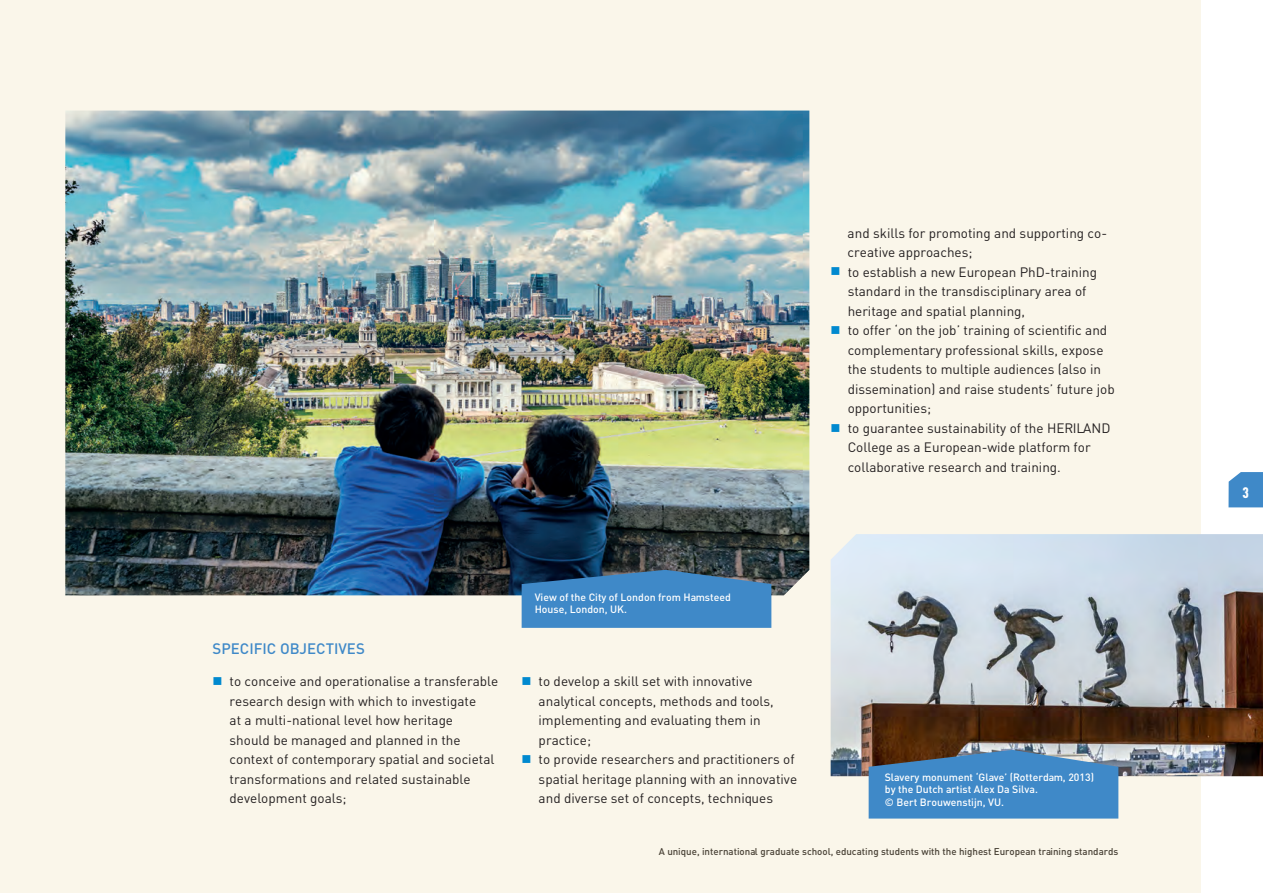
<style>
.page{position:relative;width:1263px;height:893px;background:#fff}
.page>*{position:absolute;margin:0;border:0;box-sizing:border-box;transform-origin:0 0}
.SubKoppen{font:500 15px "DIN Pro";color:#3f89c8}
.t1{font:900 condensed 15px "DIN Pro";color:#fff}
.Platte_tekst{font:13.5px/19.5px "DIN Pro";color:#231f20}
.Figuurbijschriften{font:500 10.5px/12.6px "DIN Pro";color:#fff}
.t2{font:500 9.75px "DIN Pro";color:#231f20}
.s1{color:#0089cf}
</style>
<div class="page">
<svg style="left:1228px;top:472px;width:35px;height:35px"></svg>
<div style="left:0;top:0;width:1201px;height:893px;background:#faf6ea"></div>
<img style="left:831px;top:534px;width:432px;height:242px">
<svg style="left:869px;top:750px;width:249px;height:69px;background:#4886bc"></svg>
<img style="left:65px;top:111px;width:744px;height:484px">
<svg style="left:522px;top:570px;width:249px;height:58px;background:#3c7fb8"></svg>
<p class="Platte_tekst" style="left:848px;top:222px;width:261px">and skills for promoting and supporting co&shy;creative approaches;</p>
<p class="Platte_tekst" style="left:848px;top:261px;width:251px;text-indent:-17px"><span class="s1">■</span> to establish a new European PhD-training standard in the transdisciplinary area of heritage and spatial planning,</p>
<p class="Platte_tekst" style="left:848px;top:319px;width:269px;text-indent:-17px"><span class="s1">■</span> to offer ‘on the job’ training of scientific and complementary professional skills, expose the students to multiple audiences (also in dissemination) and raise students’ future job opportunities;</p>
<p class="Platte_tekst" style="left:848px;top:417px;width:264px;text-indent:-17px"><span class="s1">■</span> to guarantee sustainability of the HERILAND<br>College as a European-wide platform for collaborative research and training.</p>
<p class="SubKoppen" style="left:213px;top:636px;width:154px">SPECIFIC OBJECTIVES</p>
<p class="Platte_tekst" style="left:230px;top:670px;width:270px;text-indent:-17px"><span class="s1">■</span> to conceive and operationalise a transferable research design with which to investigate<br>at a multi-national level how heritage<br>should be managed and planned in the context of contemporary spatial and societal transformations and related sustainable development goals;</p>
<p class="Figuurbijschriften" style="left:535px;top:589px;width:198px">View of the City of London from Hamsteed<br>House, London, UK.</p>
<p class="Platte_tekst" style="left:539px;top:670px;width:237px;text-indent:-17px"><span class="s1">■</span> to develop a skill set with innovative analytical concepts, methods and tools, implementing and evaluating them in practice;</p>
<p class="Platte_tekst" style="left:539px;top:748px;width:260px;text-indent:-17px"><span class="s1">■</span> to provide researchers and practitioners of spatial heritage planning with an innovative and diverse set of concepts, techniques</p>
<p class="Figuurbijschriften" style="left:885px;top:769px;width:211px">Slavery monument ‘Glave’ (Rotterdam, 2013) by the Dutch artist Alex Da Silva.</p>
<p class="Figuurbijschriften" style="left:885px;top:795px;width:121px">© Bert Brouwenstijn, VU.</p>
<p class="t2" style="left:659px;top:843px;width:461px">A unique, international graduate school, educating students with the highest European training standards</p>
<p class="t1" style="left:1242px;top:481px;width:8px">3</p>
</div>
